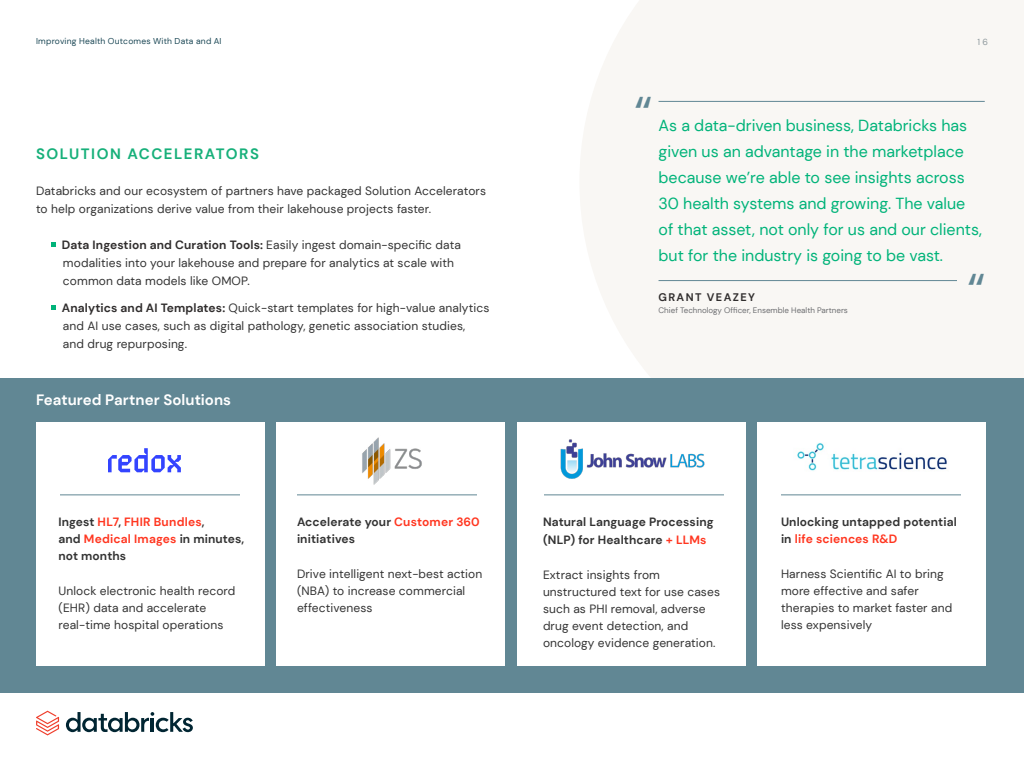
<style>
.page{position:relative;width:1024px;height:768px;background:#fff}
.page>*{position:absolute;margin:0;border:0;box-sizing:border-box;transform-origin:0 0}
.t1{font:50px "DM Sans";color:#618794}
.t2{font:16px/26px "DM Sans";color:#00b379}
.t3{font:700 15px "DM Sans";color:#fff}
.t4{font:700 15px "DM Sans";letter-spacing:.1em;color:#17b07a}
.t5{font:12px/17px "DM Sans";letter-spacing:.01em;color:#333}
.t6{font:700 12px/17px "DM Sans";letter-spacing:.01em;color:#333}
.t7{font:700 11px "DM Sans";letter-spacing:.125em;color:#302d2d}
.t8{font:8.8px "DM Sans";color:#8d989c}
.t9{font:8.5px "DM Sans";letter-spacing:.025em;color:#1c4856}
.t10{font:8px "DM Sans";color:#6d6e71}
.s1{font-weight:700;color:#302d2d}
.s2{color:#ff3620}
</style>
<div class="page">
<div style="left:580px;top:0;width:444px;height:378px;background:#f9f7f4"></div>
<div style="left:0;top:378px;width:1024px;height:315px;background:#618794"></div>
<svg style="left:51px;top:242px;width:5px;height:5px"></svg>
<svg style="left:51px;top:305px;width:5px;height:5px"></svg>
<div style="left:36px;top:422px;width:228px;height:244px;background:#fff"></div>
<svg style="left:108px;top:448px;width:73px;height:24px"></svg>
<hr style="left:60px;top:495px;width:180px;height:1px;background:#618794">
<div style="left:517px;top:422px;width:228px;height:244px;background:#fff"></div>
<img style="left:560px;top:439px;width:145px;height:40px">
<hr style="left:544px;top:495px;width:180px;height:1px;background:#618794">
<div style="left:277px;top:422px;width:228px;height:244px;background:#fff"></div>
<img style="left:347px;top:437px;width:91px;height:58px">
<hr style="left:297px;top:495px;width:180px;height:1px;background:#618794">
<div style="left:758px;top:422px;width:228px;height:244px;background:#fff"></div>
<img style="left:793px;top:443px;width:158px;height:52px">
<hr style="left:781px;top:495px;width:180px;height:1px;background:#618794">
<hr style="left:659px;top:101px;width:326px;height:1px;background:#618794">
<hr style="left:659px;top:280px;width:298px;height:1px;background:#618794">
<svg style="left:66px;top:712px;width:127px;height:20px"></svg>
<svg style="left:36px;top:711px;width:23px;height:24px"></svg>
<p class="t9" style="left:36px;top:36px;width:187px">Improving Health Outcomes With Data and AI</p>
<p class="t8" style="left:977px;top:36px;width:12px">1 6</p>
<p class="t4" style="left:36px;top:144px;width:224px">SOLUTION ACCELERATORS</p>
<p class="t5" style="left:36px;top:182px;width:452px;line-height:18px">Databricks and our ecosystem of partners have packaged Solution Accelerators to help organizations derive value from their lakehouse projects faster.</p>
<p class="t5" style="left:62px;top:236px;width:401px;line-height:18px"><span class="s1">Data Ingestion and Curation Tools:</span> Easily ingest domain-specific data modalities into your lakehouse and prepare for analytics at scale with common data models like OMOP.</p>
<p class="t5" style="left:62px;top:299px;width:429px;line-height:18px"><span class="s1">Analytics and AI Templates:</span> Quick-start templates for high-value analytics and AI use cases, such as digital pathology, genetic association studies,<br>and drug repurposing.</p>
<p class="t3" style="left:36px;top:390px;width:197px">Featured Partner Solutions</p>
<p class="t6" style="left:58px;top:513px;width:187px">Ingest <span class="s2">HL7</span>, <span class="s2">FHIR Bundles</span>,<br>and <span class="s2">Medical Images</span> in minutes, not months</p>
<p class="t5" style="left:59px;top:582px;width:178px">Unlock electronic health record (EHR) data and accelerate real-time hospital operations</p>
<p class="t6" style="left:297px;top:513px;width:184px">Accelerate your <span class="s2">Customer 360 </span>initiatives</p>
<p class="t5" style="left:297px;top:565px;width:187px">Drive intelligent next-best action (NBA) to increase commercial effectiveness</p>
<h1 class="t1" style="left:634px;top:84px;width:20px">“</h1>
<p class="t2" style="left:659px;top:112px;width:325px">As a data-driven business, Databricks has given us an advantage in the marketplace because we’re able to see insights across 30 health systems and growing. The value of that asset, not only for us and our clients, but for the industry is going to be vast.</p>
<p class="t7" style="left:659px;top:291px;width:98px">GRANT VEAZEY</p>
<p class="t10" style="left:659px;top:306px;width:191px">Chief Technology Officer, Ensemble Health Partners</p>
<h1 class="t1" style="left:967px;top:261px;width:20px">“</h1>
<p class="t6" style="left:543px;top:513px;width:172px;line-height:18px">Natural Language Processing (NLP) for Healthcare <span class="s2">+ LLMs</span></p>
<p class="t5" style="left:543px;top:566px;width:179px">Extract insights from unstructured text for use cases such as PHI removal, adverse drug event detection, and oncology evidence generation.</p>
<p class="t6" style="left:781px;top:513px;width:177px">Unlocking untapped potential in <span class="s2">life sciences R&amp;D</span></p>
<p class="t5" style="left:781px;top:565px;width:173px">Harness Scientific AI to bring more effective and safer therapies to market faster and less expensively</p>
</div>
